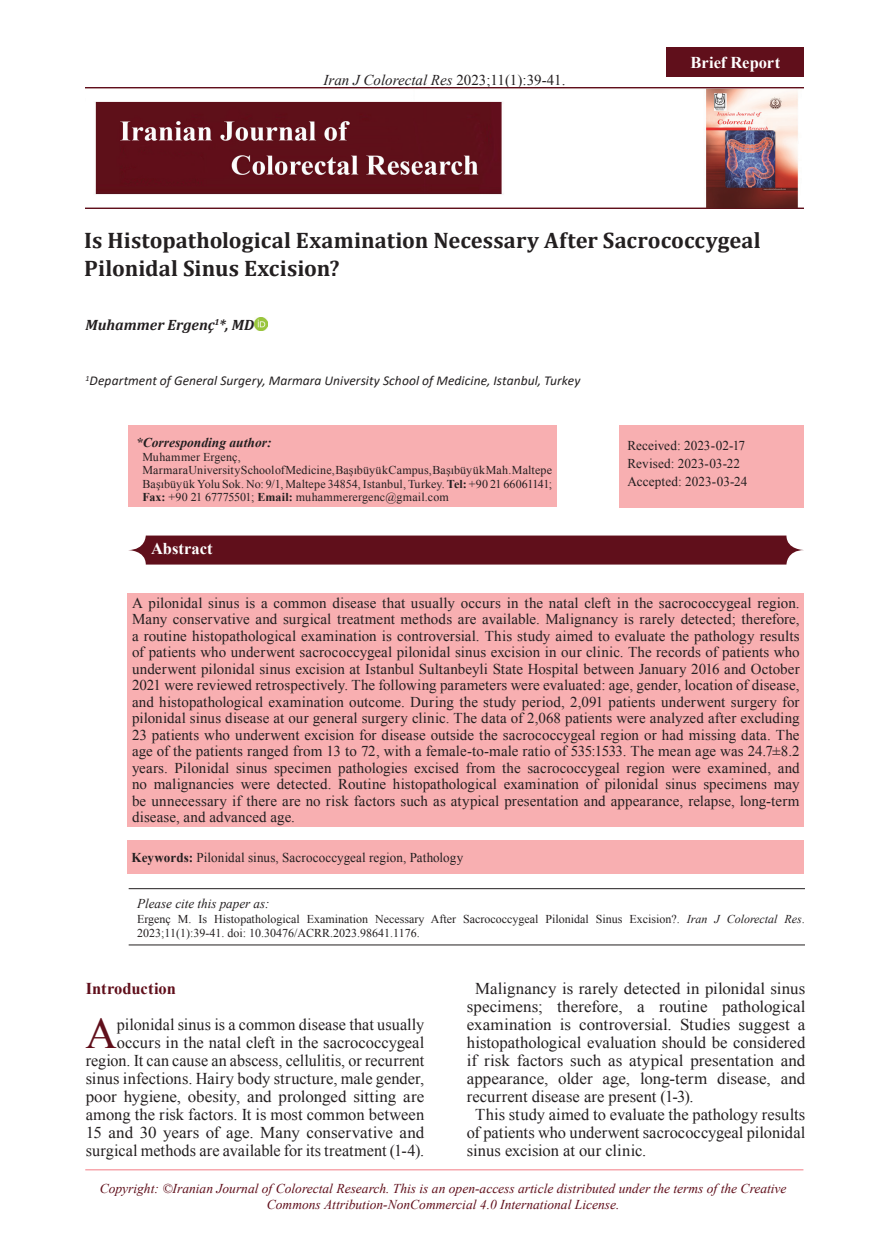
<style>
.page{position:relative;width:889px;height:1242px;background:#fff}
.page>*{position:absolute;margin:0;border:0;box-sizing:border-box;transform-origin:0 0}
.t1{font:43.65px "Times New Roman";color:#600f1b}
.t2{font:700 22.5px/27px "Cambria";letter-spacing:.005em;color:#231f20}
.t3{font:16.5px/18px "Times New Roman";color:#231f20;text-align:right}
.t4{font:700 16.5px "Times New Roman";color:#fff}
.t5{font:700 16.5px "Times New Roman";color:#600f1b}
.t6{font:15px/16.5px "Times New Roman";letter-spacing:.005em;color:#231f20;text-align:justify}
.t7{font:italic 15px "Times New Roman";color:#231f20}
.t8{font:italic 700 15px "Cambria";color:#231f20}
.t9{font:italic 13.5px/16.2px "Times New Roman";color:#600f1b;text-align:center}
.t10{font:13.5px/18px "Times New Roman";letter-spacing:.005em;color:#231f20}
.t11{font:italic 13.5px "Calibri";letter-spacing:.005em;color:#231f20}
.t12{font:italic 13.5px "Times New Roman";color:#231f20}
.t13{font:italic 700 13.5px "Times New Roman";color:#231f20}
.t14{font:12px/13.5px "Times New Roman";color:#231f20}
.s1{font-style:normal}
.s2{font-weight:700}
.s3{font-style:italic}
</style>
<div class="page">
<img style="left:85px;top:88px;width:719px;height:121px">
<svg style="left:254px;top:317px;width:13px;height:13px"></svg>
<div style="left:666px;top:48px;width:138px;height:29px;background:#600f1b"></div>
<div style="left:128px;top:593px;width:676px;height:233px;background:#f8afb1"></div>
<hr style="left:129px;top:944px;width:676px;height:1px;background:#231f20">
<hr style="left:129px;top:888px;width:676px;height:1px;background:#231f20">
<div style="left:128px;top:425px;width:428px;height:81px;background:#f8afb1"></div>
<div style="left:619px;top:425px;width:184px;height:82px;background:#f8afb1"></div>
<hr style="left:85px;top:1169px;width:718px;height:1px;background:#f7a7ad">
<div style="left:127px;top:840px;width:677px;height:34px;background:#f8afb1"></div>
<svg style="left:128px;top:535px;width:676px;height:29px;background:#691d28"></svg>
<p class="t7" style="left:323px;top:70px;width:243px">Iran J Colorectal Res <span class="s1">2023;11(1):39-41.</span></p>
<p class="t4" style="left:690px;top:51px;width:91px">Brief Report</p>
<h2 class="t2" style="left:84px;top:226px;width:678px">Is Histopathological Examination Necessary After Sacrococcygeal<br>Pilonidal Sinus Excision?</h2>
<p class="t8" style="left:86px;top:314px;width:170px">Muhammer Ergenç<sup>1</sup>*, MD</p>
<p class="t11" style="left:86px;top:371px;width:496px"><sup>1</sup>Department of General Surgery, Marmara University School of Medicine, Istanbul, Turkey</p>
<p class="t13" style="left:136px;top:433px;width:137px">*Corresponding author:</p>
<p class="t14" style="left:142px;top:449px;width:411px">Muhammer Ergenç,<br>Marmara University School of Medicine, Başıbüyük Campus, Başıbüyük Mah. Maltepe Başıbüyük Yolu Sok. No: 9/1, Maltepe 34854, Istanbul, Turkey. <span class="s2">Tel:</span> +90 21 66061141; <span class="s2">Fax:</span> +90 21 67775501; <span class="s2">Email:</span> muhammerergenc@gmail.com</p>
<p class="t10" style="left:627px;top:436px;width:122px">Received: 2023-02-17<br>Revised: 2023-03-22<br>Accepted: 2023-03-24</p>
<p class="t4" style="left:151px;top:536px;width:63px">Abstract</p>
<p class="t6" style="left:132px;top:594px;width:669px">A pilonidal sinus is a common disease that usually occurs in the natal cleft in the sacrococcygeal region.<br>Many conservative and surgical treatment methods are available. Malignancy is rarely detected; therefore, a routine histopathological examination is controversial. This study aimed to evaluate the pathology results of patients who underwent sacrococcygeal pilonidal sinus excision in our clinic. The records of patients who underwent pilonidal sinus excision at Istanbul Sultanbeyli State Hospital between January 2016 and October 2021 were reviewed retrospectively. The following parameters were evaluated: age, gender, location of disease, and histopathological examination outcome. During the study period, 2,091 patients underwent surgery for pilonidal sinus disease at our general surgery clinic. The data of 2,068 patients were analyzed after excluding 23 patients who underwent excision for disease outside the sacrococcygeal region or had missing data. The age of the patients ranged from 13 to 72, with a female-to-male ratio of 535:1533. The mean age was 24.7±8.2 years. Pilonidal sinus specimen pathologies excised from the sacrococcygeal region were examined, and no malignancies were detected. Routine histopathological examination of pilonidal sinus specimens may be unnecessary if there are no risk factors such as atypical presentation and appearance, relapse, long-term disease, and advanced age.</p>
<p class="t10" style="left:132px;top:848px;width:333px"><span class="s2">Keywords:</span> Pilonidal sinus, Sacrococcygeal region, Pathology</p>
<p class="t12" style="left:137px;top:894px;width:134px">Please cite this paper as:</p>
<p class="t14" style="left:137px;top:911px;width:669px;line-height:14.4px">Ergenç M. Is Histopathological Examination Necessary After Sacrococcygeal Pilonidal Sinus Excision?. <span class="s3">Iran J Colorectal Res</span>.<br>2023;11(1):39-41. doi: 10.30476/ACRR.2023.98641.1176.</p>
<p class="t5" style="left:86px;top:976px;width:92px">Introduction</p>
<h1 class="t1" style="left:85px;top:1003px;width:33px">A</h1>
<p class="t3" style="left:86px;top:1015px;width:340px">pilonidal sinus is a common disease that usually occurs in the natal cleft in the sacrococcygeal region. It can cause an abscess, cellulitis, or recurrent sinus infections. Hairy body structure, male gender, poor hygiene, obesity, and prolonged sitting are among the risk factors. It is most common between 15 and 30 years of age. Many conservative and surgical methods are available for its treatment (1-4).</p>
<p class="t3" style="left:475px;top:979px;width:331px">Malignancy is rarely detected in pilonidal sinus</p>
<p class="t3" style="left:467px;top:997px;width:340px">specimens; therefore, a routine pathological</p>
<p class="t3" style="left:467px;top:1015px;width:340px">examination is controversial. Studies suggest a</p>
<p class="t3" style="left:467px;top:1033px;width:340px">histopathological evaluation should be considered</p>
<p class="t3" style="left:467px;top:1051px;width:340px">if risk factors such as atypical presentation and</p>
<p class="t3" style="left:467px;top:1069px;width:340px">appearance, older age, long-term disease, and</p>
<p class="t3" style="left:467px;top:1087px;width:228px">recurrent disease are present (1-3).</p>
<p class="t3" style="left:475px;top:1105px;width:331px">This study aimed to evaluate the pathology results</p>
<p class="t3" style="left:467px;top:1123px;width:340px">of patients who underwent sacrococcygeal pilonidal</p>
<p class="t3" style="left:467px;top:1141px;width:181px">sinus excision at our clinic.</p>
<p class="t9" style="left:100px;top:1180px;width:688px">Copyright: ©Iranian Journal of Colorectal Research. This is an open-access article distributed under the terms of the Creative<br>Commons Attribution-NonCommercial 4.0 International License.</p>
</div>
